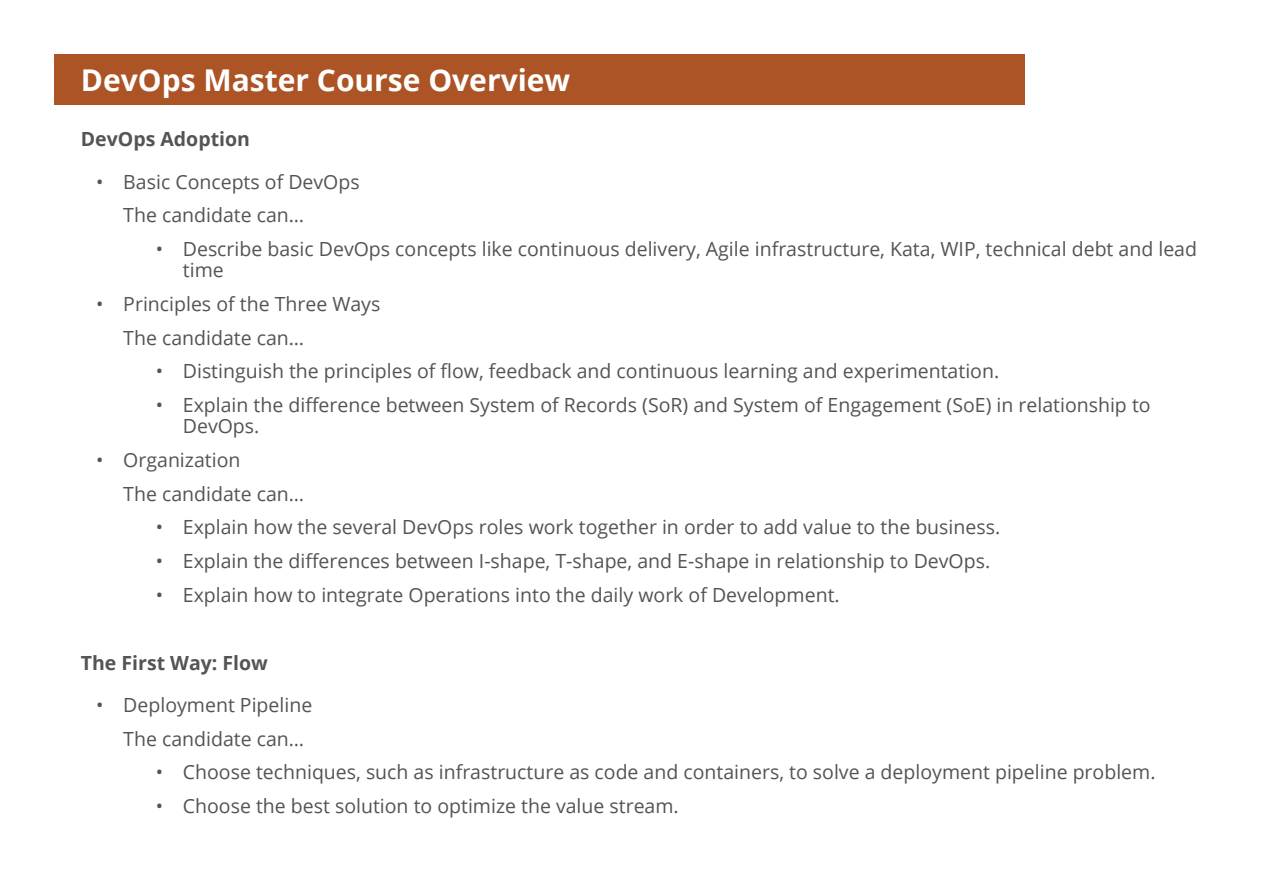
<style>
.page{position:relative;width:1263px;height:893px;background:#fff}
.page>*{position:absolute;margin:0;border:0;box-sizing:border-box;transform-origin:0 0}
.t1{font:700 30px "Open Sans";color:#fff}
.t2{font:19.5px/21px "Open Sans";color:#545454}
.t3{font:700 19.5px "Open Sans";color:#545454}
</style>
<div class="page">
<div style="left:54px;top:54px;width:970px;height:51px;background:#ac5425"></div>
<p class="t1" style="left:81px;top:59px;width:491px">DevOps Master Course Overview</p>
<p class="t3" style="left:81px;top:126px;width:171px">DevOps Adoption</p>
<p class="t2" style="left:96px;top:171px;width:265px">• Basic Concepts of DevOps</p>
<p class="t2" style="left:123px;top:204px;width:182px">The candidate can…</p>
<p class="t2" style="left:183px;top:238px;width:1016px;text-indent:-27px">• Describe basic DevOps concepts like continuous delivery, Agile infrastructure, Kata, WIP, technical debt and lead time</p>
<p class="t2" style="left:96px;top:293px;width:286px">• Principles of the Three Ways</p>
<p class="t2" style="left:123px;top:327px;width:182px">The candidate can…</p>
<p class="t2" style="left:156px;top:360px;width:845px">• Distinguish the principles of flow, feedback and continuous learning and experimentation.</p>
<p class="t2" style="left:183px;top:394px;width:969px;text-indent:-27px">• Explain the difference between System of Records (SoR) and System of Engagement (SoE) in relationship to<br>DevOps.</p>
<p class="t2" style="left:96px;top:449px;width:146px">• Organization</p>
<p class="t2" style="left:123px;top:483px;width:182px">The candidate can…</p>
<p class="t2" style="left:156px;top:516px;width:846px">• Explain how the several DevOps roles work together in order to add value to the business.</p>
<p class="t2" style="left:156px;top:550px;width:836px">• Explain the differences between I-shape, T-shape, and E-shape in relationship to DevOps.</p>
<p class="t2" style="left:156px;top:584px;width:685px">• Explain how to integrate Operations into the daily work of Development.</p>
<p class="t3" style="left:81px;top:649px;width:189px">The First Way: Flow</p>
<p class="t2" style="left:96px;top:694px;width:217px">• Deployment Pipeline</p>
<p class="t2" style="left:123px;top:727px;width:182px">The candidate can…</p>
<p class="t2" style="left:156px;top:761px;width:1001px">• Choose techniques, such as infrastructure as code and containers, to solve a deployment pipeline problem.</p>
<p class="t2" style="left:156px;top:795px;width:524px">• Choose the best solution to optimize the value stream.</p>
</div>
